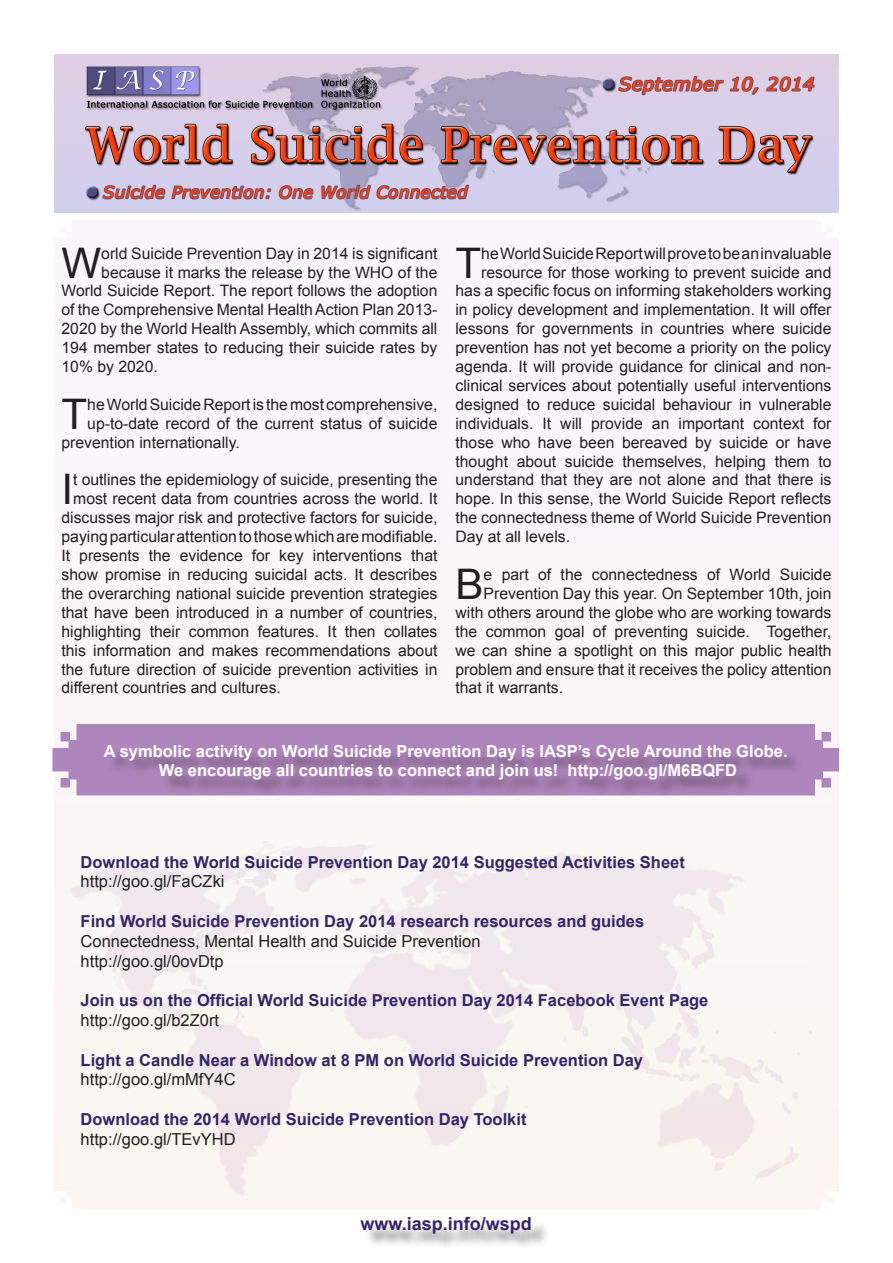
<style>
.page{position:relative;width:893px;height:1263px;background:#fff}
.page>*{position:absolute;margin:0;border:0;box-sizing:border-box;transform-origin:0 0}
.t1{font:42.15px "Arial";color:#231f20}
.t2{font:700 18px "Arial";color:#34246b}
.t3{font:700 16.5px "Arial";color:#34246b}
.t4{font:16.5px "Arial";color:#231f20}
.t5{font:700 16.5px "Arial";color:#fff}
.t6{font:15.75px "Arial";color:#231f20}
</style>
<div class="page">
<div style="left:54px;top:888px;width:785px;height:321px;background:#fcf5f0"></div>
<img style="left:54px;top:54px;width:785px;height:158px">
<svg style="left:52px;top:724px;width:787px;height:72px;background:#b38dc0"></svg>
<div style="left:106px;top:747px;width:697px;height:51px;background:#231f20;opacity:.45"></div>
<img style="left:71px;top:840px;width:740px;height:358px">
<div style="left:363px;top:1219px;width:185px;height:32px;background:#231f20;opacity:.55"></div>
<p class="t1" style="left:62px;top:235px;width:41px">W</p>
<p class="t6" style="left:101px;top:243px;width:338px">orld Suicide Prevention Day in 2014 is significant</p>
<p class="t6" style="left:101px;top:262px;width:338px">because it marks the release by the WHO of the</p>
<p class="t6" style="left:62px;top:281px;width:377px">World Suicide Report. The report follows the adoption</p>
<p class="t6" style="left:62px;top:299px;width:377px">of the Comprehensive Mental Health Action Plan 2013-</p>
<p class="t6" style="left:62px;top:318px;width:377px">2020 by the World Health Assembly, which commits all</p>
<p class="t6" style="left:62px;top:337px;width:377px">194 member states to reducing their suicide rates by</p>
<p class="t6" style="left:62px;top:356px;width:98px">10% by 2020.</p>
<p class="t1" style="left:62px;top:386px;width:27px">T</p>
<p class="t6" style="left:87px;top:394px;width:352px">he World Suicide Report is the most comprehensive,</p>
<p class="t6" style="left:87px;top:413px;width:352px">up-to-date record of the current status of suicide</p>
<p class="t6" style="left:62px;top:432px;width:180px">prevention internationally.</p>
<p class="t1" style="left:62px;top:462px;width:13px">I</p>
<p class="t6" style="left:73px;top:470px;width:366px">t outlines the epidemiology of suicide, presenting the</p>
<p class="t6" style="left:73px;top:488px;width:366px">most recent data from countries across the world. It</p>
<p class="t6" style="left:62px;top:507px;width:377px">discusses major risk and protective factors for suicide,</p>
<p class="t6" style="left:62px;top:526px;width:377px">paying particular attention to those which are modifiable.</p>
<p class="t6" style="left:62px;top:545px;width:377px">It presents the evidence for key interventions that</p>
<p class="t6" style="left:62px;top:564px;width:377px">show promise in reducing suicidal acts. It describes</p>
<p class="t6" style="left:62px;top:583px;width:377px">the overarching national suicide prevention strategies</p>
<p class="t6" style="left:62px;top:602px;width:377px">that have been introduced in a number of countries,</p>
<p class="t6" style="left:62px;top:621px;width:377px">highlighting their common features. It then collates</p>
<p class="t6" style="left:62px;top:640px;width:377px">this information and makes recommendations about</p>
<p class="t6" style="left:62px;top:659px;width:377px">the future direction of suicide prevention activities in</p>
<p class="t6" style="left:62px;top:677px;width:221px">different countries and cultures.</p>
<p class="t1" style="left:455px;top:235px;width:27px">T</p>
<p class="t6" style="left:481px;top:243px;width:352px">he World Suicide Report will prove to be an invaluable</p>
<p class="t6" style="left:481px;top:262px;width:352px">resource for those working to prevent suicide and</p>
<p class="t6" style="left:455px;top:281px;width:377px">has a specific focus on informing stakeholders working</p>
<p class="t6" style="left:455px;top:299px;width:377px">in policy development and implementation. It will offer</p>
<p class="t6" style="left:455px;top:318px;width:377px">lessons for governments in countries where suicide</p>
<p class="t6" style="left:455px;top:337px;width:377px">prevention has not yet become a priority on the policy</p>
<p class="t6" style="left:455px;top:356px;width:377px">agenda. It will provide guidance for clinical and non-</p>
<p class="t6" style="left:455px;top:375px;width:377px">clinical services about potentially useful interventions</p>
<p class="t6" style="left:455px;top:394px;width:377px">designed to reduce suicidal behaviour in vulnerable</p>
<p class="t6" style="left:455px;top:413px;width:377px">individuals. It will provide an important context for</p>
<p class="t6" style="left:455px;top:432px;width:377px">those who have been bereaved by suicide or have</p>
<p class="t6" style="left:455px;top:451px;width:377px">thought about suicide themselves, helping them to</p>
<p class="t6" style="left:455px;top:470px;width:377px">understand that they are not alone and that there is</p>
<p class="t6" style="left:455px;top:488px;width:377px">hope. In this sense, the World Suicide Report reflects</p>
<p class="t6" style="left:455px;top:507px;width:377px">the connectedness theme of World Suicide Prevention</p>
<p class="t6" style="left:455px;top:526px;width:116px">Day at all levels.</p>
<p class="t1" style="left:455px;top:556px;width:30px">B</p>
<p class="t6" style="left:484px;top:564px;width:349px">e part of the connectedness of World Suicide</p>
<p class="t6" style="left:484px;top:583px;width:349px">Prevention Day this year. On September 10th, join</p>
<p class="t6" style="left:455px;top:602px;width:377px">with others around the globe who are working towards</p>
<p class="t6" style="left:455px;top:621px;width:377px">the common goal of preventing suicide. Together,</p>
<p class="t6" style="left:455px;top:640px;width:377px">we can shine a spotlight on this major public health</p>
<p class="t6" style="left:455px;top:659px;width:377px">problem and ensure that it receives the policy attention</p>
<p class="t6" style="left:455px;top:677px;width:109px">that it warrants.</p>
<p class="t5" style="left:104px;top:740px;width:685px">A symbolic activity on World Suicide Prevention Day is IASP’s Cycle Around the Globe.</p>
<p class="t5" style="left:159px;top:760px;width:580px">We encourage all countries to connect and join us! http://goo.gl/M6BQFD</p>
<p class="t3" style="left:81px;top:851px;width:606px">Download the World Suicide Prevention Day 2014 Suggested Activities Sheet</p>
<p class="t4" style="left:81px;top:871px;width:145px">http://goo.gl/FaCZki</p>
<p class="t3" style="left:81px;top:910px;width:565px">Find World Suicide Prevention Day 2014 research resources and guides</p>
<p class="t4" style="left:81px;top:930px;width:401px">Connectedness, Mental Health and Suicide Prevention</p>
<p class="t4" style="left:81px;top:950px;width:145px">http://goo.gl/0ovDtp</p>
<p class="t3" style="left:81px;top:989px;width:629px">Join us on the Official World Suicide Prevention Day 2014 Facebook Event Page</p>
<p class="t4" style="left:81px;top:1009px;width:140px">http://goo.gl/b2Z0rt</p>
<p class="t3" style="left:81px;top:1049px;width:564px">Light a Candle Near a Window at 8 PM on World Suicide Prevention Day</p>
<p class="t4" style="left:81px;top:1069px;width:156px">http://goo.gl/mMfY4C</p>
<p class="t3" style="left:81px;top:1108px;width:447px">Download the 2014 World Suicide Prevention Day Toolkit</p>
<p class="t4" style="left:81px;top:1128px;width:156px">http://goo.gl/TEvYHD</p>
<p class="t2" style="left:360px;top:1211px;width:173px">www.iasp.info/wspd</p>
</div>
